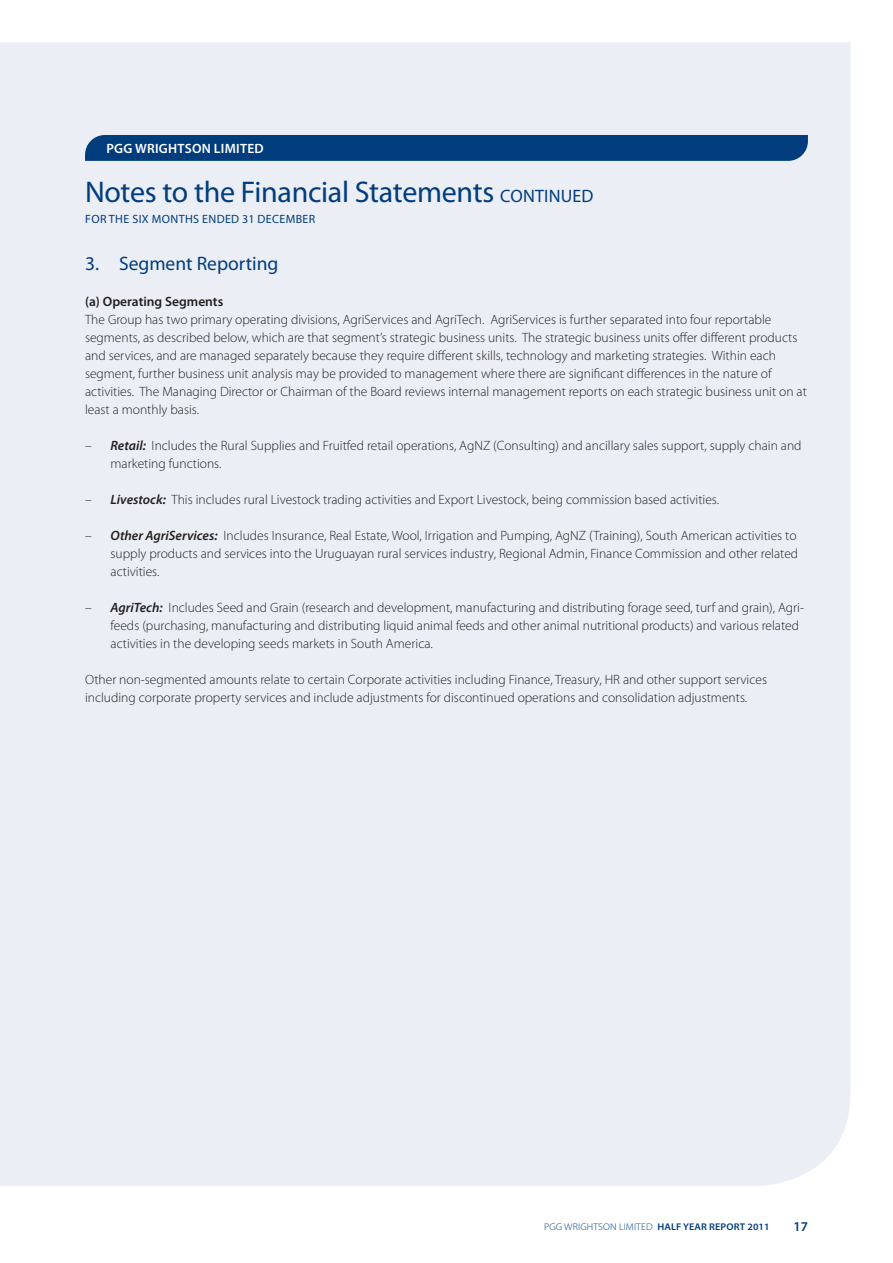
<style>
.page{position:relative;width:893px;height:1263px;background:#fff}
.page>*{position:absolute;margin:0;border:0;box-sizing:border-box;transform-origin:0 0}
.t1{font:30px "Myriad Pro";letter-spacing:-.01em;color:#013d7d}
.t2{font:19.5px "Myriad Pro";color:#013d7d}
.t3{font:300 13.5px/18px "Myriad Pro";color:#231f20}
.t4{font:600 13.5px "Myriad Pro";color:#231f20}
.t5{font:600 13.5px "Myriad Pro";color:#fff}
.t6{font:600 13.5px "Myriad Pro";color:#013d7d}
.t7{font:12px "Myriad Pro";letter-spacing:.03em;color:#013d7d}
.t8{font:300 9.75px "Myriad Pro";letter-spacing:.01em;color:#013d7d;scale:1.05 1}
.s1{font-size:18px}
.s2{font-weight:600;font-style:italic}
.s3{font-weight:600}
</style>
<div class="page">
<div style="left:0;top:42px;width:850px;height:1144px;background:#ebeef5"></div>
<div style="left:85px;top:135px;width:723px;height:26px;background:#013d7d"></div>
<p class="t5" style="left:106px;top:140px;width:71px">PGG Wrightso</p>
<p class="t5" style="left:202px;top:140px;width:28px">n Limited</p>
<h1 class="t1" style="left:85px;top:174px;width:508px">Notes to the Financial Statements <span class="s1">Co nti nu ed</span></h1>
<p class="t7" style="left:85px;top:211px;width:229px">For the six months ended 31 December</p>
<h2 class="t2" style="left:85px;top:251px;width:195px">3. Segment Reporting</h2>
<p class="t4" style="left:85px;top:292px;width:140px">(a) Operating Segments</p>
<p class="t3" style="left:85px;top:310px;width:723px">The Group has two primary operating divisions, AgriServices and AgriTech. AgriServices is further separated into four reportable segments, as described below, which are that segment’s strategic business units. The strategic business units offer different products and services, and are managed separately because they require different skills, technology and marketing strategies. Within each segment, further business unit analysis may be provided to management where there are significant differences in the nature of activities. The Managing Director or Chairman of the Board reviews internal management reports on each strategic business unit on at least a monthly basis.</p>
<p class="t3" style="left:111px;top:436px;width:693px;text-indent:-26px">– <span class="s2">Retail:</span> Includes the Rural Supplies and Fruitfed retail operations, AgNZ (Consulting) and ancillary sales support, supply chain and marketing functions.</p>
<p class="t3" style="left:85px;top:490px;width:636px">– <span class="s2">Livestock:</span> This includes rural Livestock trading activities and Export Livestock, being commission based activities.</p>
<p class="t3" style="left:111px;top:526px;width:689px;text-indent:-26px">– <span class="s2">Other AgriServices:</span> Includes Insurance, Real Estate, Wool, Irrigation and Pumping, AgNZ (Training), South American activities to supply products and services into the Uruguayan rural services industry, Regional Admin, Finance Commission and other related activities.</p>
<p class="t3" style="left:111px;top:598px;width:695px;text-indent:-26px">– <span class="s2">AgriTech:</span> Includes Seed and Grain (research and development, manufacturing and distributing forage seed, turf and grain), Agri&shy;feeds (purchasing, manufacturing and distributing liquid animal feeds and other animal nutritional products) and various related activities in the developing seeds markets in South America.</p>
<p class="t3" style="left:85px;top:670px;width:683px">Other non-segmented amounts relate to certain Corporate activities including Finance, Treasury, HR and other support services including corporate property services and include adjustments for discontinued operations and consolidation adjustments.</p>
<p class="t8" style="left:544px;top:1221px;width:216px">PGG WRIGHTSON LIMITED <span class="s3">HALF YEAR REPORT 2011</span></p>
<p class="t6" style="left:793px;top:1217px;width:16px">17</p>
</div>
